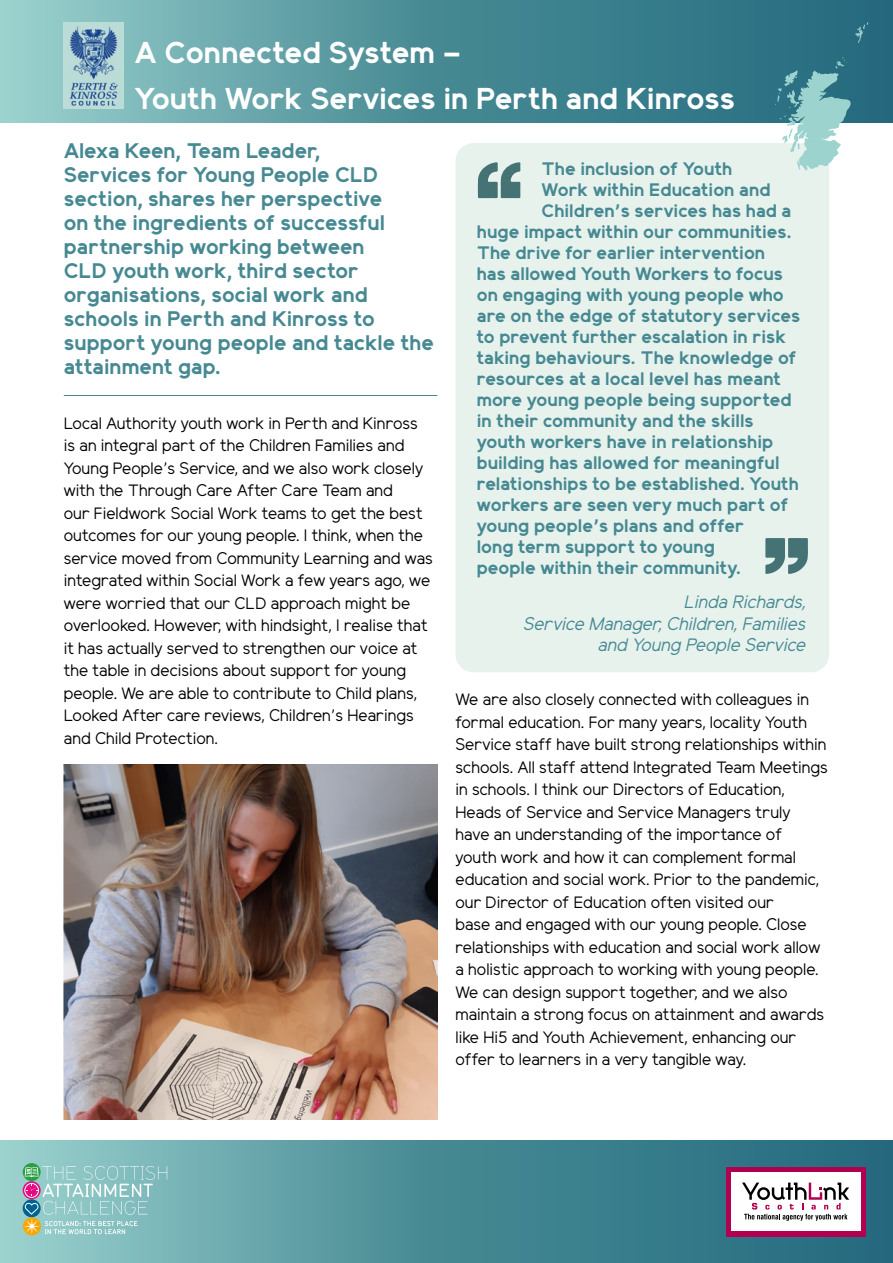
<style>
.page{position:relative;width:893px;height:1263px;background:#fff}
.page>*{position:absolute;margin:0;border:0;box-sizing:border-box;transform-origin:0 0}
.t1{font:700 30px/46px "Elliot Sans";color:#fff}
.t2{font:700 21px/24px "Elliot Sans";color:#468992}
.t3{font:700 18px "Elliot Sans";color:#468992}
.t4{font:italic 18px/21.6px "Elliot Sans";color:#468992;text-align:right}
.t5{font:16.5px/22.5px "Elliot Sans";color:#000}
</style>
<div class="page">
<svg style="left:0;top:1140px;width:893px;height:123px;background:#50919b"></svg>
<svg style="left:0;top:0;width:893px;height:123px;background:#53949d"></svg>
<div style="left:23px;top:1163px;width:18px;height:18px;background:#299f44;border-radius:50%"></div>
<svg style="left:23px;top:1217px;width:18px;height:18px"></svg>
<svg style="left:24px;top:1166px;width:143px;height:68px;background:#96c2c1"></svg>
<div style="left:726px;top:1167px;width:139px;height:69px;background:#b1004f"></div>
<div style="left:731px;top:1173px;width:129px;height:58px;background:#fff"></div>
<svg style="left:742px;top:1182px;width:107px;height:39px"></svg>
<hr style="left:64px;top:395px;width:373px;height:1px;background:#468992">
<div style="left:455px;top:143px;width:374px;height:529px;background:#e7f2ed;border-radius:18px"></div>
<svg style="left:775px;top:22px;width:93px;height:149px"></svg>
<svg style="left:765px;top:538px;width:43px;height:36px"></svg>
<svg style="left:478px;top:162px;width:42px;height:36px"></svg>
<img style="left:64px;top:765px;width:373px;height:354px">
<img style="left:64px;top:22px;width:60px;height:87px">
<h1 class="t1" style="left:134px;top:33px;width:602px">A Connected System –<br>Youth Work Services in Perth and Kinross</h1>
<p class="t2" style="left:64px;top:141px;width:372px">Alexa Keen, Team Leader,<br>Services for Young People CLD section, shares her perspective<br>on the ingredients of successful partnership working between<br>CLD youth work, third sector organisations, social work and schools in Perth and Kinross to support young people and tackle the attainment gap.</p>
<p class="t5" style="left:64px;top:414px;width:370px">Local Authority youth work in Perth and Kinross is an integral part of the Children Families and Young People’s Service, and we also work closely with the Through Care After Care Team and<br>our Fieldwork Social Work teams to get the best outcomes for our young people. I think, when the service moved from Community Learning and was integrated within Social Work a few years ago, we were worried that our CLD approach might be overlooked. However, with hindsight, I realise that it has actually served to strengthen our voice at the table in decisions about support for young people. We are able to contribute to Child plans, Looked After care reviews, Children’s Hearings and Child Protection.</p>
<p class="t3" style="left:542px;top:161px;width:192px">The inclusion of Youth</p>
<p class="t3" style="left:542px;top:182px;width:230px">Work within Education and</p>
<p class="t3" style="left:542px;top:203px;width:251px">Children’s services has had a</p>
<p class="t3" style="left:477px;top:224px;width:316px">huge impact within our communities.</p>
<p class="t3" style="left:477px;top:245px;width:290px">The drive for earlier intervention</p>
<p class="t3" style="left:477px;top:266px;width:308px">has allowed Youth Workers to focus</p>
<p class="t3" style="left:477px;top:287px;width:309px">on engaging with young people who</p>
<p class="t3" style="left:477px;top:308px;width:325px">are on the edge of statutory services</p>
<p class="t3" style="left:477px;top:329px;width:311px">to prevent further escalation in risk</p>
<p class="t3" style="left:477px;top:350px;width:321px">taking behaviours. The knowledge of</p>
<p class="t3" style="left:477px;top:371px;width:306px">resources at a local level has meant</p>
<p class="t3" style="left:477px;top:392px;width:316px">more young people being supported</p>
<p class="t3" style="left:477px;top:413px;width:278px">in their community and the skills</p>
<p class="t3" style="left:477px;top:434px;width:298px">youth workers have in relationship</p>
<p class="t3" style="left:477px;top:455px;width:304px">building has allowed for meaningful</p>
<p class="t3" style="left:477px;top:476px;width:324px">relationships to be established. Youth</p>
<p class="t3" style="left:477px;top:497px;width:313px">workers are seen very much part of</p>
<p class="t3" style="left:477px;top:518px;width:269px">young people’s plans and offer</p>
<p class="t3" style="left:477px;top:539px;width:240px">long term support to young</p>
<p class="t3" style="left:477px;top:560px;width:266px">people within their community.</p>
<p class="t4" style="left:526px;top:593px;width:284px">Linda Richards,<br>Service Manager, Children, Families and Young People Service</p>
<p class="t5" style="left:455px;top:690px;width:374px">We are also closely connected with colleagues in formal education. For many years, locality Youth Service staff have built strong relationships within schools. All staff attend Integrated Team Meetings in schools. I think our Directors of Education, Heads of Service and Service Managers truly have an understanding of the importance of<br>youth work and how it can complement formal education and social work. Prior to the pandemic, our Director of Education often visited our<br>base and engaged with our young people. Close relationships with education and social work allow a holistic approach to working with young people.<br>We can design support together, and we also maintain a strong focus on attainment and awards like Hi5 and Youth Achievement, enhancing our offer to learners in a very tangible way.</p>
</div>
